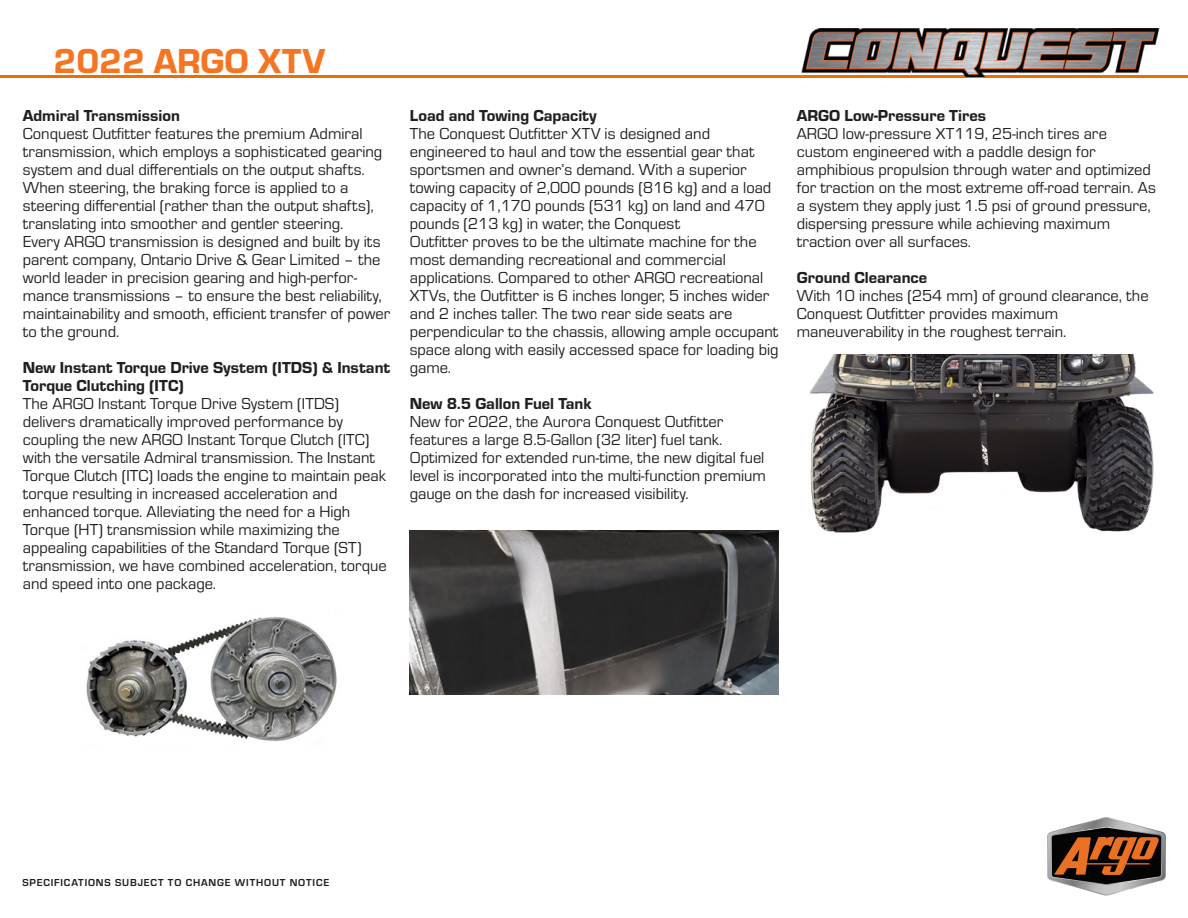
<style>
.page{position:relative;width:1188px;height:918px;background:#fff}
.page>*{position:absolute;margin:0;border:0;box-sizing:border-box;transform-origin:0 0}
.t1{font:36px "Eurostile Hea";color:#f57523}
.t2{font:16.5px/18px "Eurostile";color:#231f20}
.t3{font:16.5px/18px "Eurostile Hea";color:#231f20}
.t4{font:700 10.5px "Eurostile";letter-spacing:.08em;color:#231f20}
</style>
<div class="page">
<svg style="left:1047px;top:817px;width:119px;height:78px"></svg>
<hr style="left:0;top:75px;width:1188px;height:3px;background:#eb6e03">
<img style="left:801px;top:28px;width:359px;height:48px">
<img style="left:810px;top:355px;width:344px;height:178px">
<img style="left:410px;top:531px;width:368px;height:164px">
<img style="left:86px;top:617px;width:251px;height:125px">
<h1 class="t1" style="left:54px;top:36px;width:273px">2022 ARGO XTV</h1>
<p class="t3" style="left:23px;top:105px;width:159px">Admiral Transmission</p>
<p class="t2" style="left:23px;top:124px;width:361px">Conquest Outfitter features the premium Admiral transmission, which employs a sophisticated gearing system and dual differentials on the output shafts.<br>When steering, the braking force is applied to a steering differential (rather than the output shafts), translating into smoother and gentler steering.</p>
<p class="t2" style="left:23px;top:232px;width:369px">Every ARGO transmission is designed and built by its parent company, Ontario Drive &amp; Gear Limited – the world leader in precision gearing and high-perfor&shy;mance transmissions – to ensure the best reliability, maintainability and smooth, efficient transfer of power to the ground.</p>
<p class="t3" style="left:23px;top:357px;width:369px">New Instant Torque Drive System (ITDS) &amp; Instant<br>Torque Clutching (ITC)</p>
<p class="t2" style="left:23px;top:394px;width:366px">The ARGO Instant Torque Drive System (ITDS) delivers dramatically improved performance by coupling the new ARGO Instant Torque Clutch (ITC) with the versatile Admiral transmission. The Instant Torque Clutch (ITC) loads the engine to maintain peak torque resulting in increased acceleration and enhanced torque. Alleviating the need for a High Torque (HT) transmission while maximizing the appealing capabilities of the Standard Torque (ST) transmission, we have combined acceleration, torque and speed into one package.</p>
<p class="t3" style="left:410px;top:105px;width:189px">Load and Towing Capacity</p>
<p class="t2" style="left:410px;top:124px;width:370px">The Conquest Outfitter XTV is designed and engineered to haul and tow the essential gear that sportsmen and owner’s demand. With a superior towing capacity of 2,000 pounds (816 kg) and a load capacity of 1,170 pounds (531 kg) on land and 470 pounds (213 kg) in water, the Conquest<br>Outfitter proves to be the ultimate machine for the most demanding recreational and commercial applications. Compared to other ARGO recreational XTVs, the Outfitter is 6 inches longer, 5 inches wider and 2 inches taller. The two rear side seats are perpendicular to the chassis, allowing ample occupant space along with easily accessed space for loading big game.</p>
<p class="t3" style="left:410px;top:393px;width:184px">New 8.5 Gallon Fuel Tank</p>
<p class="t2" style="left:410px;top:412px;width:315px">New for 2022, the Aurora Conquest Outfitter</p>
<p class="t2" style="left:410px;top:430px;width:314px">features a large 8.5-Gallon (32 liter) fuel tank.</p>
<p class="t2" style="left:410px;top:448px;width:358px;text-align:justify">Optimized for extended run-time, the new digital fuel level is incorporated into the multi-function premium gauge on the dash for increased visibility.</p>
<p class="t3" style="left:797px;top:105px;width:191px">ARGO Low-Pressure Tires</p>
<p class="t2" style="left:797px;top:124px;width:361px">ARGO low-pressure XT119, 25-inch tires are custom engineered with a paddle design for amphibious propulsion through water and optimized for traction on the most extreme off-road terrain. As a system they apply just 1.5 psi of ground pressure, dispersing pressure while achieving maximum traction over all surfaces.</p>
<p class="t3" style="left:797px;top:267px;width:132px">Ground Clearance</p>
<p class="t2" style="left:797px;top:286px;width:353px">With 10 inches (254 mm) of ground clearance, the<br>Conquest Outfitter provides maximum maneuverability in the roughest terrain.</p>
<p class="t4" style="left:22px;top:877px;width:308px">SPECIFICATIONS SUBJECT TO CHANGE WITHOUT NOTICE</p>
</div>
